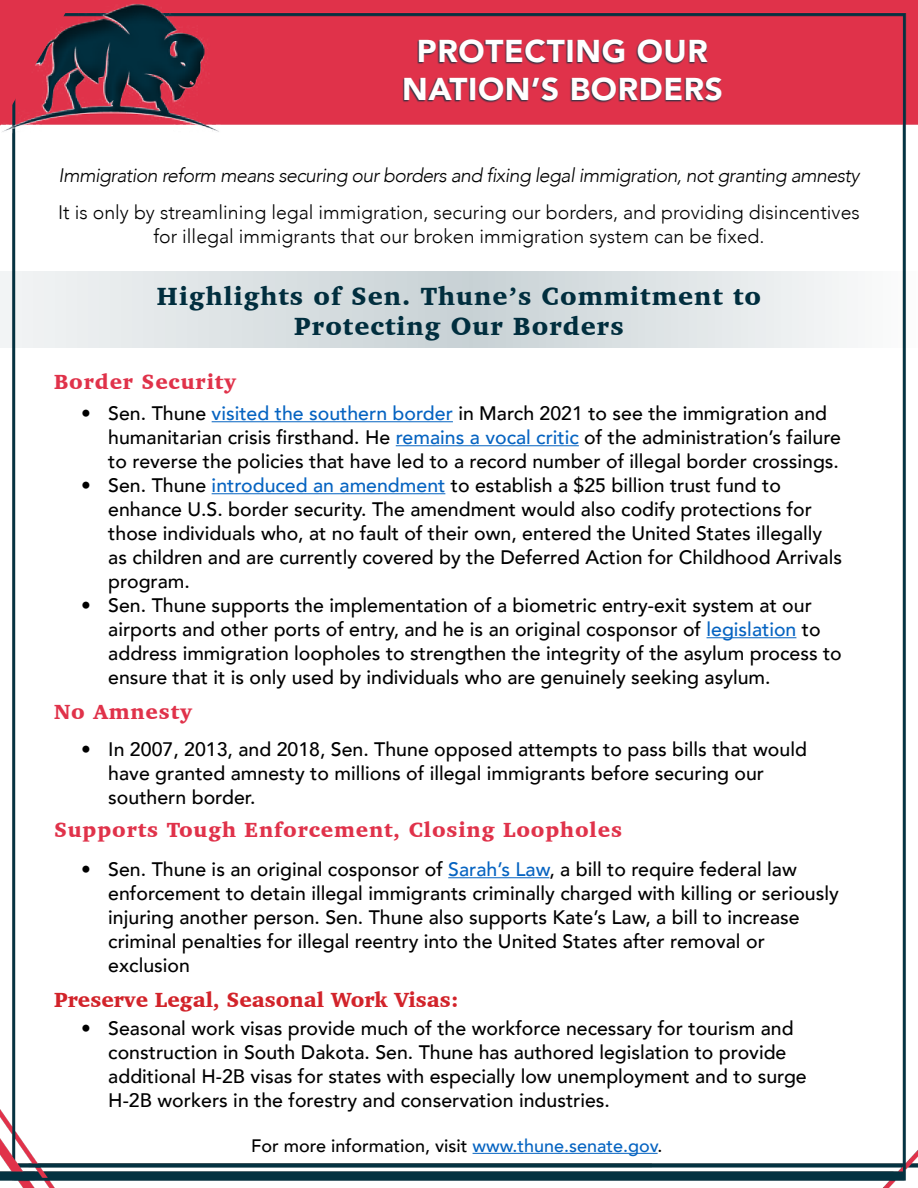
<style>
.page{position:relative;width:918px;height:1188px;background:#fff}
.page>*{position:absolute;margin:0;border:0;box-sizing:border-box;transform-origin:0 0}
.t1{font:900 31.5px/37.8px "Avenir";letter-spacing:.02em;color:#fff;text-align:center}
.t2{font:900 25.5px/30px "Charter";letter-spacing:.04em;color:#012e3e;text-align:center}
.t3{font:900 21px "Charter";letter-spacing:.04em;color:#e0324a}
.t4{font:900 21px "Charter";color:#d2232a}
.t5{font:500 19.5px/24px "Avenir";color:#000}
.t6{font:300 19.5px/24px "Avenir";color:#000;text-align:center}
.t7{font:italic 300 19.5px "Avenir";letter-spacing:-.03em;color:#000}
.t8{font:500 18px "Avenir";color:#000}
.s1{color:#0563c1}
</style>
<div class="page">
<img style="left:0;top:0;width:918px;height:1188px">
<hr style="left:212px;top:421px;width:241px;height:1px;background:#0563c1">
<hr style="left:396px;top:445px;width:183px;height:1px;background:#0563c1">
<hr style="left:212px;top:493px;width:233px;height:1px;background:#0563c1">
<hr style="left:707px;top:637px;width:89px;height:1px;background:#0563c1">
<hr style="left:448px;top:877px;width:101px;height:1px;background:#0563c1">
<svg style="left:0;top:0;width:73px;height:126px;background:#bb364c"></svg>
<div style="left:263px;top:32px;width:568px;height:72px;background:#e0324a"></div>
<div style="left:403px;top:39px;width:319px;height:63px;background:#003241;opacity:.83"></div>
<hr style="left:473px;top:1153px;width:185px;height:1px;background:#0563c1">
<svg style="left:0;top:272px;width:918px;height:76px"></svg>
<h1 class="t1" style="left:402px;top:31px;width:322px">PROTECTING OUR<br>NATION’S BORDERS</h1>
<p class="t7" style="left:59px;top:163px;width:802px">Immigration reform means securing our borders and fixing legal immigration, not granting amnesty</p>
<p class="t6" style="left:58px;top:200px;width:803px">It is only by streamlining legal immigration, securing our borders, and providing disincentives for illegal immigrants that our broken immigration system can be fixed.</p>
<h2 class="t2" style="left:157px;top:280px;width:605px">Highlights of Sen. Thune’s Commitment to<br>Protecting Our Borders</h2>
<p class="t3" style="left:54px;top:368px;width:184px">Border Security</p>
<p class="t5" style="left:108px;top:400px;width:734px;text-indent:-27px">• Sen. Thune <span class="s1">visited the southern border</span> in March 2021 to see the immigration and humanitarian crisis firsthand. He <span class="s1">remains a vocal critic</span> of the administration’s failure to reverse the policies that have led to a record number of illegal border crossings.</p>
<p class="t5" style="left:108px;top:472px;width:735px;text-indent:-27px">• Sen. Thune <span class="s1">introduced an amendment</span> to establish a $25 billion trust fund to enhance U.S. border security. The amendment would also codify protections for those individuals who, at no fault of their own, entered the United States illegally as children and are currently covered by the Deferred Action for Childhood Arrivals program.</p>
<p class="t5" style="left:108px;top:592px;width:735px;text-indent:-27px">• Sen. Thune supports the implementation of a biometric entry-exit system at our airports and other ports of entry, and he is an original cosponsor of <span class="s1">legislation</span> to address immigration loopholes to strengthen the integrity of the asylum process to ensure that it is only used by individuals who are genuinely seeking asylum.</p>
<p class="t3" style="left:54px;top:698px;width:139px">No Amnesty</p>
<p class="t5" style="left:108px;top:737px;width:700px;text-indent:-27px">• In 2007, 2013, and 2018, Sen. Thune opposed attempts to pass bills that would have granted amnesty to millions of illegal immigrants before securing our southern border.</p>
<p class="t3" style="left:54px;top:817px;width:570px">Supports Tough Enforcement, Closing Loopholes</p>
<p class="t5" style="left:108px;top:857px;width:732px;text-indent:-27px">• Sen. Thune is an original cosponsor of <span class="s1">Sarah’s Law</span>, a bill to require federal law enforcement to detain illegal immigrants criminally charged with killing or seriously injuring another person. Sen. Thune also supports Kate’s Law, a bill to increase criminal penalties for illegal reentry into the United States after removal or exclusion</p>
<p class="t4" style="left:54px;top:986px;width:406px">Preserve Legal, Seasonal Work Visas:</p>
<p class="t5" style="left:108px;top:1016px;width:700px;text-indent:-27px">• Seasonal work visas provide much of the workforce necessary for tourism and construction in South Dakota. Sen. Thune has authored legislation to provide additional H-2B visas for states with especially low unemployment and to surge H-2B workers in the forestry and conservation industries.</p>
<p class="t8" style="left:251px;top:1130px;width:413px">For more information, visit <span class="s1">www.thune.senate.gov</span>.</p>
</div>
